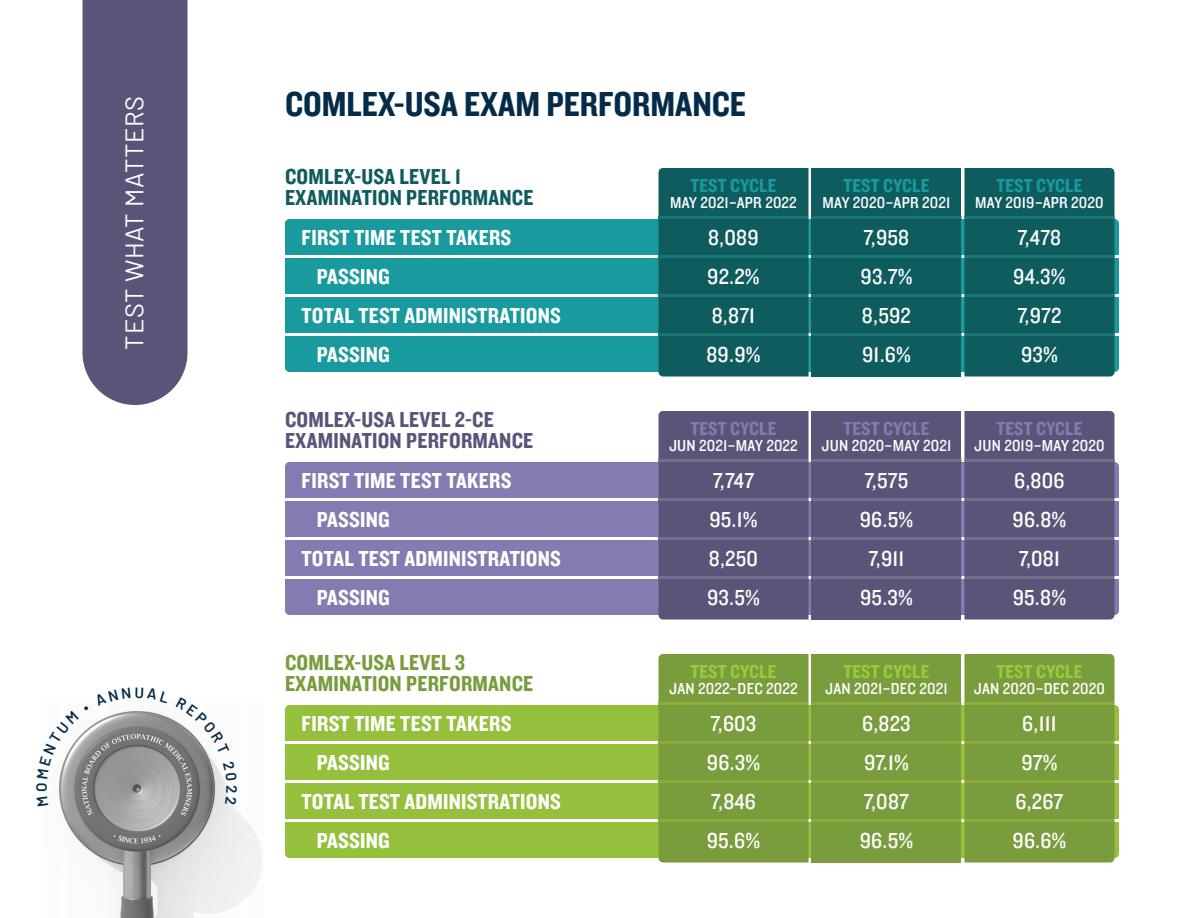
<style>
.page{position:relative;width:1188px;height:918px;background:#fff}
.page>*{position:absolute;margin:0;border:0;box-sizing:border-box;transform-origin:0 0}
.t1{font:36px "Knockout HTF50 Welterweight";color:#042c49}
.t2{font:25.5px "Barlow";letter-spacing:.025em;color:#fff}
.t3{font:22.5px/39px "Knockout HTF30 Junior Welterwt";letter-spacing:.01em;color:#fff}
.t4{font:22.5px "Knockout HTF50 Welterweight";letter-spacing:.01em;color:#fff}
.t5{font:22.5px/21px "Knockout HTF50 Welterweight";letter-spacing:.01em;color:#595478}
.t6{font:22.5px/21px "Knockout HTF50 Welterweight";letter-spacing:.01em;color:#0f5c5f}
.t7{font:22.5px/21px "Knockout HTF50 Welterweight";letter-spacing:.01em;color:#799c3d}
.t8{font:19.5px "Knockout HTF50 Welterweight";letter-spacing:.01em;color:#189a9f}
.t9{font:19.5px "Knockout HTF50 Welterweight";letter-spacing:.01em;color:#837bb1}
.t10{font:19.5px "Knockout HTF50 Welterweight";letter-spacing:.01em;color:#9cc93b}
.t11{font:16.5px "Knockout HTF30 Junior Welterwt";letter-spacing:.01em;color:#fff}
</style>
<div class="page">
<svg style="left:285px;top:168px;width:834px;height:208px;background:#34878b"></svg>
<hr style="left:658px;top:216px;width:150px;height:3px;background:#1d7477">
<hr style="left:812px;top:216px;width:150px;height:3px;background:#1d7477">
<hr style="left:965px;top:216px;width:150px;height:3px;background:#1d7477">
<svg style="left:285px;top:411px;width:834px;height:209px;background:#7f799e"></svg>
<hr style="left:965px;top:459px;width:150px;height:3px;background:#736e8c">
<svg style="left:285px;top:654px;width:834px;height:208px;background:#95b558"></svg>
<img style="left:60px;top:711px;width:202px;height:207px">
<div style="left:82px;top:0;width:106px;height:405px;background:#595478"></div>
<svg style="left:58px;top:711px;width:31px;height:95px"></svg>
<svg style="left:176px;top:711px;width:54px;height:43px"></svg>
<svg style="left:223px;top:761px;width:14px;height:43px"></svg>
<p class="t2" style="left:120px;top:350px;width:255px;rotate:-90deg">TEST WHAT MATTERS</p>
<p class="t1" style="left:285px;top:92px;width:463px">COMLEX-USA EXAM PERFORMANCE</p>
<p class="t6" style="left:285px;top:169px;width:250px">COMLEX-USA LEVEL 1<br>EXAMINATION PERFORMANCE</p>
<p class="t4" style="left:302px;top:230px;width:211px">FIRST TIME TEST TAKERS</p>
<p class="t4" style="left:317px;top:269px;width:75px">PASSING</p>
<p class="t4" style="left:302px;top:308px;width:261px">TOTAL TEST ADMINISTRATIONS</p>
<p class="t4" style="left:317px;top:347px;width:75px">PASSING</p>
<p class="t8" style="left:690px;top:179px;width:88px">TEST CYCLE</p>
<p class="t11" style="left:670px;top:197px;width:128px">MAY 2021–APR 2022</p>
<p class="t3" style="left:706px;top:221px;width:56px">8,089<br>92.2%<br>8,871<br>89.9%</p>
<p class="t5" style="left:285px;top:412px;width:250px">COMLEX-USA LEVEL 2-CE<br>EXAMINATION PERFORMANCE</p>
<p class="t4" style="left:302px;top:473px;width:211px">FIRST TIME TEST TAKERS</p>
<p class="t4" style="left:317px;top:512px;width:75px">PASSING</p>
<p class="t4" style="left:302px;top:551px;width:261px">TOTAL TEST ADMINISTRATIONS</p>
<p class="t4" style="left:317px;top:590px;width:75px">PASSING</p>
<p class="t7" style="left:285px;top:655px;width:250px">COMLEX-USA LEVEL 3<br>EXAMINATION PERFORMANCE</p>
<p class="t4" style="left:302px;top:716px;width:211px">FIRST TIME TEST TAKERS</p>
<p class="t4" style="left:317px;top:755px;width:75px">PASSING</p>
<p class="t4" style="left:302px;top:794px;width:261px">TOTAL TEST ADMINISTRATIONS</p>
<p class="t4" style="left:317px;top:833px;width:75px">PASSING</p>
<p class="t9" style="left:690px;top:422px;width:88px">TEST CYCLE</p>
<p class="t11" style="left:669px;top:440px;width:130px">JUN 2021–MAY 2022</p>
<p class="t3" style="left:707px;top:464px;width:54px">7,747<br>95.1%<br>8,250<br>93.5%</p>
<p class="t10" style="left:690px;top:665px;width:88px">TEST CYCLE</p>
<p class="t11" style="left:669px;top:683px;width:130px">JAN 2022–DEC 2022</p>
<p class="t3" style="left:707px;top:707px;width:55px">7,603<br>96.3%<br>7,846<br>95.6%</p>
<p class="t8" style="left:843px;top:179px;width:88px">TEST CYCLE</p>
<p class="t11" style="left:823px;top:197px;width:129px">MAY 2020–APR 2021</p>
<p class="t3" style="left:861px;top:221px;width:53px">7,958<br>93.7%<br>8,592<br>91.6%</p>
<p class="t9" style="left:843px;top:422px;width:88px">TEST CYCLE</p>
<p class="t11" style="left:822px;top:440px;width:131px">JUN 2020–MAY 2021</p>
<p class="t3" style="left:860px;top:464px;width:55px;text-align:center">7,575<br>96.5%<br>7,911<br>95.3%</p>
<p class="t10" style="left:843px;top:665px;width:88px">TEST CYCLE</p>
<p class="t11" style="left:825px;top:683px;width:124px">JAN 2021–DEC 2021</p>
<p class="t3" style="left:860px;top:707px;width:55px">6,823<br>97.1%<br>7,087<br>96.5%</p>
<p class="t8" style="left:996px;top:179px;width:88px">TEST CYCLE</p>
<p class="t11" style="left:975px;top:197px;width:130px">MAY 2019–APR 2020</p>
<p class="t3" style="left:1013px;top:221px;width:54px;text-align:center">7,478<br>94.3%<br>7,972<br>93%</p>
<p class="t9" style="left:996px;top:422px;width:88px">TEST CYCLE</p>
<p class="t11" style="left:974px;top:440px;width:132px">JUN 2019–MAY 2020</p>
<p class="t3" style="left:1013px;top:464px;width:55px">6,806<br>96.8%<br>7,081<br>95.8%</p>
<p class="t10" style="left:996px;top:665px;width:88px">TEST CYCLE</p>
<p class="t11" style="left:974px;top:683px;width:132px">JAN 2020–DEC 2020</p>
<p class="t3" style="left:1013px;top:707px;width:55px;text-align:center">6,111<br>97%<br>6,267<br>96.6%</p>
</div>
